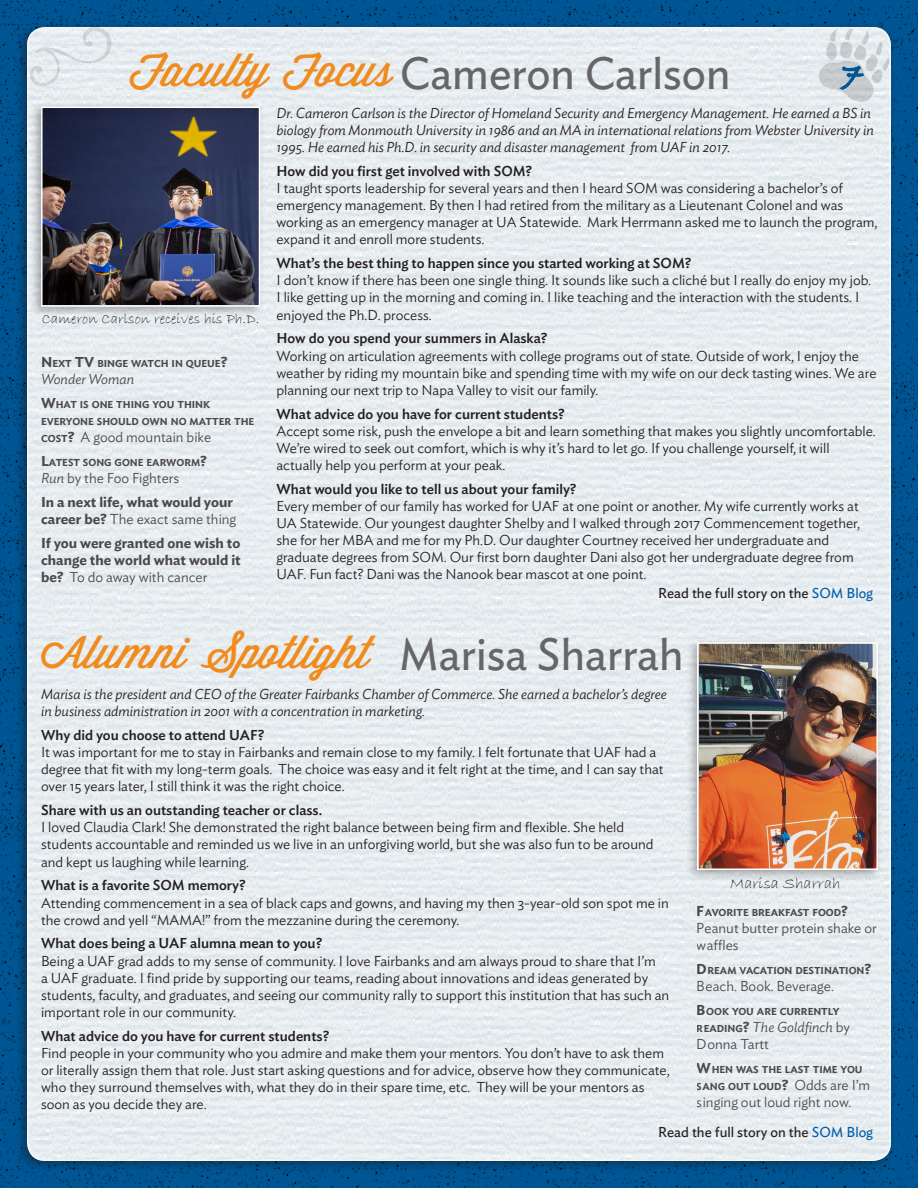
<style>
.page{position:relative;width:918px;height:1188px;background:#fff}
.page>*{position:absolute;margin:0;border:0;box-sizing:border-box;transform-origin:0 0}
.t1{font:45px "Wisdom Script AI";color:#f08b1d}
.t2{font:45px "Ideal Sans";color:#666}
.t3{font:16.5px "Bradley Hand ITC";color:#231f20}
.t4{font:15px "Bradley Hand ITC";color:#231f20}
.t5{font:300 14.25px/17.1px "Ideal Sans";color:#231f20}
.t6{font:italic 300 14.25px/17.1px "Ideal Sans";color:#231f20}
.t7{font:500 14.25px "Ideal Sans";color:#231f20}
.t8{font:600 14.25px/23.9px "Ideal Sans";color:#231f20}
.t9{font:14.25px "Ideal Sans";color:#231f20}
.t10{font:600 10.05px/17.1px "Ideal Sans";color:#231f20}
.s1{font-family:"Wisdom Script AI";color:#f08b1d}
.s2{font-size:14.25px}
.s3{font-weight:600;font-size:10.05px}
.s4{font-weight:600}
.s5{font-weight:300;font-style:italic}
.s6{font-weight:300}
.s7{color:#005daa}
.s8{font-family:"Ideal Sans";color:#666}
.s9{font-weight:600;font-style:normal;font-size:10.05px}
.s10{font-weight:600;font-style:normal}
.s11{font-style:normal}
.s12{font-weight:300;font-size:14.25px}
</style>
<div class="page">
<img style="left:0;top:0;width:918px;height:1188px">
<div style="left:16px;top:22px;width:880px;height:1150px;background:#231f20;opacity:.35"></div>
<div style="left:28px;top:28px;width:862px;height:1132px;background:#e7ecf0;border-radius:18px"></div>
<svg style="left:817px;top:28px;width:73px;height:74px"></svg>
<svg style="left:30px;top:27px;width:83px;height:59px"></svg>
<div style="left:30px;top:101px;width:235px;height:217px;background:#231f20;opacity:.35"></div>
<img style="left:44px;top:110px;width:213px;height:194px">
<div style="left:41px;top:107px;width:219px;height:200px;border:2px solid #fff"></div>
<div style="left:686px;top:637px;width:197px;height:244px;background:#231f20;opacity:.35"></div>
<img style="left:700px;top:645px;width:175px;height:222px">
<div style="left:697px;top:642px;width:181px;height:228px;border:2px solid #fff"></div>
<h1 class="t2" style="left:129px;top:39px;width:603px"><span class="s1">Faculty Focus</span> Cameron Carlson</h1>
<p class="t4" style="left:42px;top:309px;width:219px">Cameron Carlson receives his Ph.D.</p>
<p class="t10" style="left:41px;top:354px;width:188px"><span class="s2">N</span>EXT <span class="s2">TV</span> BINGE WATCH IN QUEUE<span class="s2">?</span></p>
<p class="t6" style="left:41px;top:369px;width:95px">Wonder Woman</p>
<p class="t10" style="left:41px;top:395px;width:215px"><span class="s2">W</span>HAT IS ONE THING YOU THINK<br>EVERYONE SHOULD OWN NO MATTER THE</p>
<p class="t5" style="left:41px;top:427px;width:172px"><span class="s3">COST</span><span class="s4">?</span> A good mountain bike</p>
<p class="t10" style="left:41px;top:453px;width:167px"><span class="s2">L</span>ATEST SONG GONE EARWORM<span class="s2">?</span></p>
<p class="t8" style="left:41px;top:465px;width:194px"><span class="s5">Run</span> <span class="s6">by the Foo Fighters<br></span>In a next life, what would your</p>
<p class="t8" style="left:41px;top:506px;width:201px">career be? <span class="s6">The exact same thing<br></span>If you were granted one wish to</p>
<p class="t8" style="left:41px;top:550px;width:201px;line-height:17.1px">change the world what would it be? <span class="s6">To do away with cancer</span></p>
<p class="t6" style="left:276px;top:103px;width:599px">Dr. Cameron Carlson is the Director of Homeland Security and Emergency Management. He earned a BS in biology from Monmouth University in 1986 and an MA in international relations from Webster University in<br>1995. He earned his Ph.D. in security and disaster management from UAF in 2017.</p>
<p class="t7" style="left:276px;top:160px;width:257px">How did you first get involved with SOM?</p>
<p class="t5" style="left:276px;top:178px;width:603px">I taught sports leadership for several years and then I heard SOM was considering a bachelor’s of emergency management. By then I had retired from the military as a Lieutenant Colonel and was working as an emergency manager at UA Statewide. Mark Herrmann asked me to launch the program, expand it and enroll more students.</p>
<p class="t7" style="left:276px;top:252px;width:417px">What’s the best thing to happen since you started working at SOM?</p>
<p class="t5" style="left:276px;top:271px;width:596px">I don’t know if there has been one single thing. It sounds like such a cliché but I really do enjoy my job.<br>I like getting up in the morning and coming in. I like teaching and the interaction with the students. I enjoyed the Ph.D. process.</p>
<p class="t7" style="left:276px;top:327px;width:273px">How do you spend your summers in Alaska?</p>
<p class="t5" style="left:276px;top:346px;width:601px">Working on articulation agreements with college programs out of state. Outside of work, I enjoy the weather by riding my mountain bike and spending time with my wife on our deck tasting wines. We are planning our next trip to Napa Valley to visit our family.</p>
<p class="t7" style="left:276px;top:403px;width:290px">What advice do you have for current students?</p>
<p class="t5" style="left:276px;top:421px;width:601px">Accept some risk, push the envelope a bit and learn something that makes you slightly uncomfortable.<br>We’re wired to seek out comfort, which is why it’s hard to let go. If you challenge yourself, it will actually help you perform at your peak.</p>
<p class="t7" style="left:276px;top:478px;width:302px">What would you like to tell us about your family?</p>
<p class="t5" style="left:276px;top:496px;width:585px">Every member of our family has worked for UAF at one point or another. My wife currently works at UA Statewide. Our youngest daughter Shelby and I walked through 2017 Commencement together, she for her MBA and me for my Ph.D. Our daughter Courtney received her undergraduate and graduate degrees from SOM. Our first born daughter Dani also got her undergraduate degree from UAF. Fun fact? Dani was the Nanook bear mascot at one point.</p>
<p class="t9" style="left:658px;top:583px;width:216px">Read the full story on the <span class="s7">SOM Blog</span></p>
<h1 class="t1" style="left:41px;top:617px;width:645px">Alumni Spotlight <span class="s8">Marisa Sharrah</span></h1>
<p class="t6" style="left:41px;top:684px;width:627px">Marisa is the president and CEO of the Greater Fairbanks Chamber of Commerce. She earned a bachelor’s degree in business administration in 2001 with a concentration in marketing.</p>
<p class="t7" style="left:41px;top:724px;width:225px">Why did you choose to attend UAF?</p>
<p class="t5" style="left:41px;top:743px;width:624px">It was important for me to stay in Fairbanks and remain close to my family. I felt fortunate that UAF had a degree that fit with my long-term goals. The choice was easy and it felt right at the time, and I can say that over 15 years later, I still think it was the right choice.</p>
<p class="t7" style="left:41px;top:799px;width:283px">Share with us an outstanding teacher or class.</p>
<p class="t5" style="left:41px;top:818px;width:614px">I loved Claudia Clark! She demonstrated the right balance between being firm and flexible. She held students accountable and reminded us we live in an unforgiving world, but she was also fun to be around and kept us laughing while learning.</p>
<p class="t7" style="left:41px;top:874px;width:206px">What is a favorite SOM memory?</p>
<p class="t5" style="left:41px;top:893px;width:629px">Attending commencement in a sea of black caps and gowns, and having my then 3-year-old son spot me in the crowd and yell “MAMA!” from the mezzanine during the ceremony.</p>
<p class="t7" style="left:41px;top:933px;width:283px">What does being a UAF alumna mean to you?</p>
<p class="t5" style="left:41px;top:951px;width:630px">Being a UAF grad adds to my sense of community. I love Fairbanks and am always proud to share that I’m<br>a UAF graduate. I find pride by supporting our teams, reading about innovations and ideas generated by students, faculty, and graduates, and seeing our community rally to support this institution that has such an important role in our community.</p>
<p class="t7" style="left:41px;top:1025px;width:290px">What advice do you have for current students?</p>
<p class="t5" style="left:41px;top:1043px;width:630px">Find people in your community who you admire and make them your mentors. You don’t have to ask them or literally assign them that role. Just start asking questions and for advice, observe how they communicate, who they surround themselves with, what they do in their spare time, etc. They will be your mentors as soon as you decide they are.</p>
<p class="t3" style="left:730px;top:873px;width:112px">Marisa Sharrah</p>
<p class="t10" style="left:697px;top:903px;width:153px"><span class="s2">F</span>AVORITE BREAKFAST FOOD<span class="s2">?</span></p>
<p class="t5" style="left:697px;top:918px;width:181px">Peanut butter protein shake or waffles</p>
<p class="t10" style="left:697px;top:961px;width:176px"><span class="s2">D</span>REAM VACATION DESTINATION<span class="s2">?</span></p>
<p class="t5" style="left:697px;top:976px;width:139px">Beach. Book. Beverage.</p>
<p class="t10" style="left:697px;top:1002px;width:144px"><span class="s2">B</span>OOK YOU ARE CURRENTLY</p>
<p class="t6" style="left:697px;top:1017px;width:155px"><span class="s9">READING</span><span class="s10">?</span> The Goldfinch <span class="s11">by<br>Donna Tartt</span></p>
<p class="t10" style="left:697px;top:1060px;width:175px"><span class="s2">W</span>HEN WAS THE LAST TIME YOU<br>SANG OUT LOUD<span class="s2">?</span> <span class="s12">Odds are I’m</span></p>
<p class="t5" style="left:697px;top:1092px;width:156px">singing out loud right now.</p>
<p class="t9" style="left:658px;top:1121px;width:216px">Read the full story on the <span class="s7">SOM Blog</span></p>
</div>
